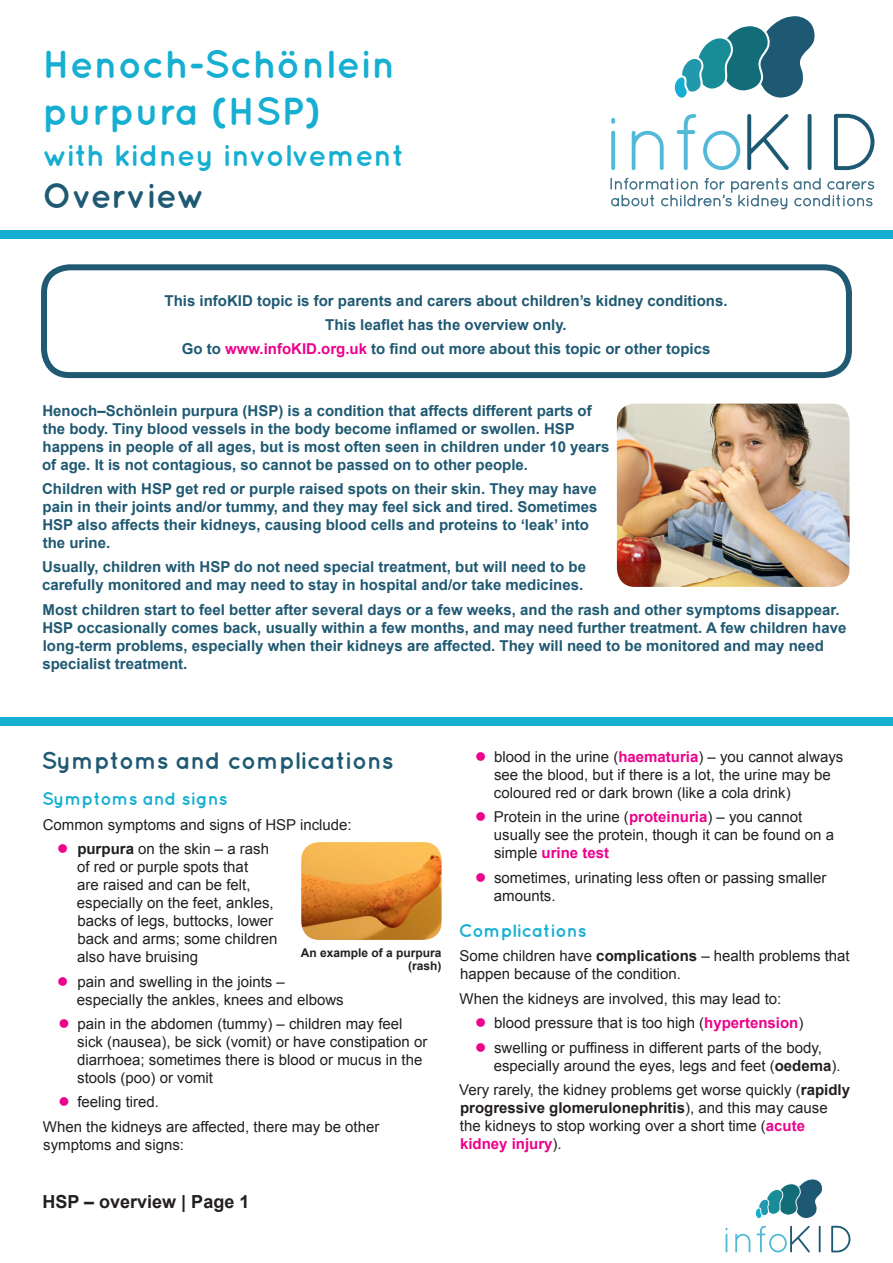
<style>
.page{position:relative;width:893px;height:1263px;background:#fff}
.page>*{position:absolute;margin:0;border:0;box-sizing:border-box;transform-origin:0 0}
.Leaflet_tiltle{font:700 39px/46.8px "Quicksand";color:#16afd2}
.Leaflet_tiltle-2{font:700 34.5px "Quicksand";color:#1f5972}
.Leaflet_tiltle-3{font:700 30px "Quicksand";color:#16afd2}
.Subsection_heading_1{font:700 24px "Quicksand";color:#1f5972}
.Subsection_heading_2{font:700 18px "Quicksand";color:#16afd2}
.t1{font:700 18px "Arial";color:#231f20}
.Body_text{font:15px/18px "Arial";color:#231f20}
.Introduction_to_over{font:700 15px/18px "Arial";color:#1f5972}
.infoKID_introduction{font:700 15px "Arial";color:#1f5972}
.t2{font:700 12px/13.5px "Arial";color:#231f20;text-align:right}
.s1{color:#ed028c}
.s2{font-weight:700}
.s3{font-weight:700;color:#ed028c}
</style>
<div class="page">
<hr style="left:819px;top:1226px;width:2px;height:26px;background:#1d5973">
<svg style="left:831px;top:1226px;width:19px;height:26px"></svg>
<svg style="left:726px;top:1228px;width:1px;height:24px"></svg>
<svg style="left:735px;top:1234px;width:15px;height:18px"></svg>
<svg style="left:757px;top:1226px;width:53px;height:26px"></svg>
<svg style="left:755px;top:1179px;width:68px;height:40px"></svg>
<div style="left:0;top:230px;width:893px;height:9px;background:#16afd2"></div>
<svg style="left:747px;top:114px;width:42px;height:56px"></svg>
<hr style="left:808px;top:114px;width:3px;height:56px;background:#1d5973;border-radius:2px">
<svg style="left:834px;top:114px;width:40px;height:56px"></svg>
<svg style="left:611px;top:131px;width:4px;height:39px"></svg>
<svg style="left:611px;top:118px;width:4px;height:6px"></svg>
<svg style="left:632px;top:131px;width:32px;height:39px"></svg>
<svg style="left:677px;top:114px;width:19px;height:56px"></svg>
<svg style="left:703px;top:131px;width:37px;height:39px"></svg>
<svg style="left:674px;top:16px;width:141px;height:82px"></svg>
<svg style="left:610px;top:178px;width:264px;height:31px"></svg>
<div style="left:41px;top:264px;width:811px;height:114px;border:6px solid #1f5972;border-radius:26px"></div>
<div style="left:0;top:718px;width:893px;height:8px;background:#16afd2"></div>
<img style="left:617px;top:404px;width:232px;height:183px">
<img style="left:301px;top:842px;width:141px;height:98px">
<p class="Leaflet_tiltle" style="left:43px;top:40px;width:354px">Henoch-Schönlein purpura (HSP)</p>
<p class="Leaflet_tiltle-3" style="left:43px;top:138px;width:363px">with kidney involvement</p>
<p class="Leaflet_tiltle-2" style="left:43px;top:175px;width:165px">Overview</p>
<p class="infoKID_introduction" style="left:165px;top:290px;width:564px">This infoKID topic is for parents and carers about children’s kidney conditions.</p>
<p class="infoKID_introduction" style="left:325px;top:315px;width:243px">This leaflet has the overview only.</p>
<p class="infoKID_introduction" style="left:182px;top:339px;width:530px">Go to <span class="s1">www.infoKID.org.uk</span> to find out more about this topic or other topics</p>
<p class="Introduction_to_over" style="left:42px;top:402px;width:569px">Henoch–Schönlein purpura (HSP) is a condition that affects different parts of the body. Tiny blood vessels in the body become inflamed or swollen. HSP happens in people of all ages, but is most often seen in children under 10 years of age. It is not contagious, so cannot be passed on to other people.</p>
<p class="Introduction_to_over" style="left:42px;top:480px;width:557px">Children with HSP get red or purple raised spots on their skin. They may have pain in their joints and/or tummy, and they may feel sick and tired. Sometimes HSP also affects their kidneys, causing blood cells and proteins to ‘leak’ into the urine.</p>
<p class="Introduction_to_over" style="left:42px;top:558px;width:545px">Usually, children with HSP do not need special treatment, but will need to be carefully monitored and may need to stay in hospital and/or take medicines.</p>
<p class="Introduction_to_over" style="left:42px;top:601px;width:805px">Most children start to feel better after several days or a few weeks, and the rash and other symptoms disappear.<br>HSP occasionally comes back, usually within a few months, and may need further treatment. A few children have long-term problems, especially when their kidneys are affected. They will need to be monitored and may need specialist treatment.</p>
<p class="Subsection_heading_1" style="left:41px;top:746px;width:354px">Symptoms and complications</p>
<p class="Subsection_heading_2" style="left:42px;top:788px;width:187px">Symptoms and signs</p>
<p class="Body_text" style="left:43px;top:816px;width:311px">Common symptoms and signs of HSP include:</p>
<p class="Body_text" style="left:77px;top:840px;width:202px"><span class="s2">purpura</span> on the skin – a rash of red or purple spots that<br>are raised and can be felt, especially on the feet, ankles, backs of legs, buttocks, lower back and arms; some children also have bruising</p>
<p class="Body_text" style="left:77px;top:972px;width:268px">pain and swelling in the joints – especially the ankles, knees and elbows</p>
<p class="Body_text" style="left:77px;top:1015px;width:352px">pain in the abdomen (tummy) – children may feel sick (nausea), be sick (vomit) or have constipation or diarrhoea; sometimes there is blood or mucus in the stools (poo) or vomit</p>
<p class="Body_text" style="left:77px;top:1093px;width:83px">feeling tired.</p>
<p class="Body_text" style="left:43px;top:1117px;width:338px">When the kidneys are affected, there may be other symptoms and signs:</p>
<p class="t2" style="left:301px;top:946px;width:142px">An example of a purpura (rash)</p>
<p class="t1" style="left:43px;top:1190px;width:208px">HSP – overview | Page 1</p>
<p class="Body_text" style="left:494px;top:748px;width:351px">blood in the urine (<span class="s3">haematuria</span>) – you cannot always see the blood, but if there is a lot, the urine may be coloured red or dark brown (like a cola drink)</p>
<p class="Body_text" style="left:494px;top:808px;width:342px">Protein in the urine (<span class="s3">proteinuria</span>) – you cannot usually see the protein, though it can be found on a simple <span class="s3">urine test</span></p>
<p class="Body_text" style="left:494px;top:868px;width:334px">sometimes, urinating less often or passing smaller amounts.</p>
<p class="Subsection_heading_2" style="left:459px;top:920px;width:129px">Complications</p>
<p class="Body_text" style="left:460px;top:947px;width:392px">Some children have <span class="s2">complications</span> – health problems that happen because of the condition.</p>
<p class="Body_text" style="left:460px;top:990px;width:323px">When the kidneys are involved, this may lead to:</p>
<p class="Body_text" style="left:494px;top:1014px;width:311px">blood pressure that is too high (<span class="s3">hypertension</span>)</p>
<p class="Body_text" style="left:494px;top:1038px;width:348px">swelling or puffiness in different parts of the body, especially around the eyes, legs and feet (<span class="s2">oedema</span>).</p>
<p class="Body_text" style="left:459px;top:1081px;width:392px">Very rarely, the kidney problems get worse quickly (<span class="s2">rapidly progressive glomerulonephritis</span>), and this may cause the kidneys to stop working over a short time (<span class="s3">acute kidney injury</span>).</p>
</div>
